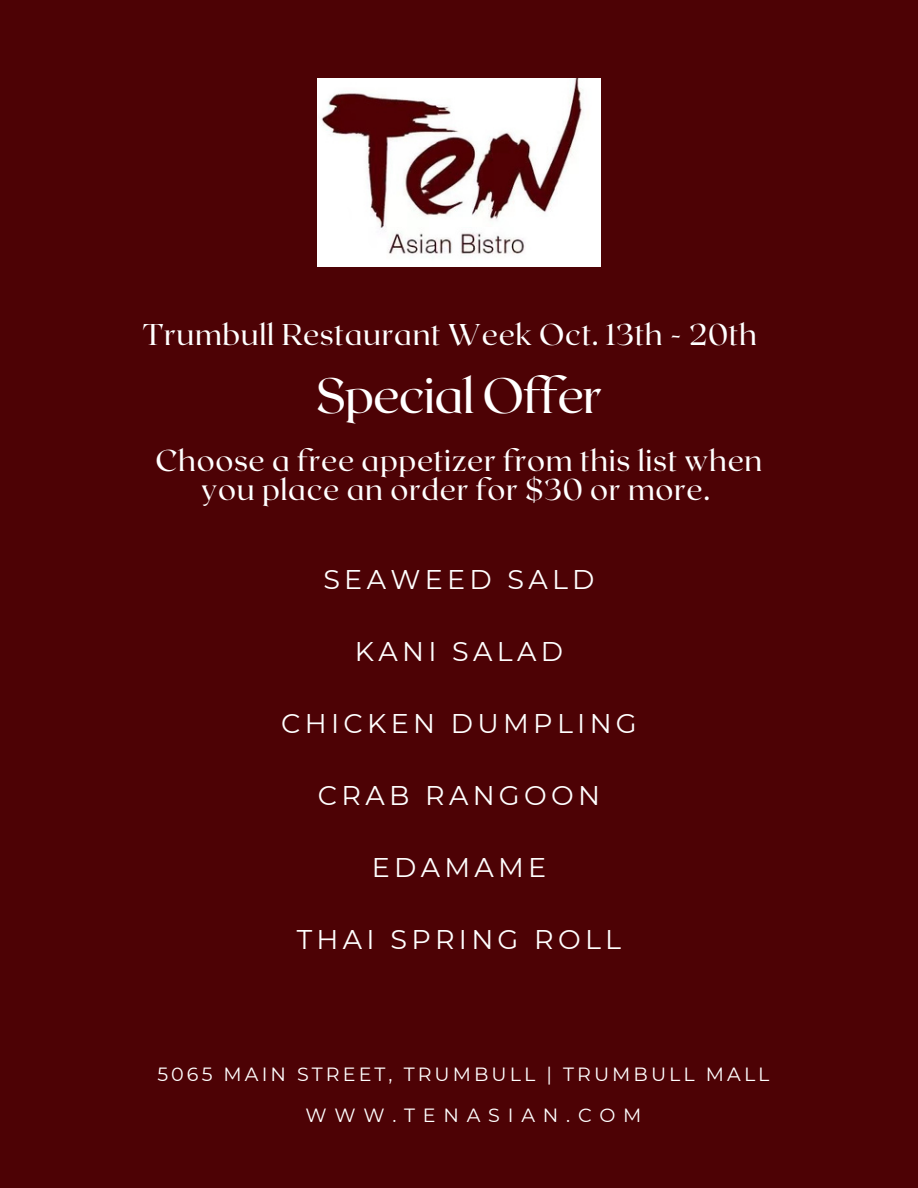
<style>
.page{position:relative;width:918px;height:1188px;background:#4d0205}
.page>*{position:absolute;margin:0;border:0;box-sizing:border-box;transform-origin:0 0}
.t1{font:49.5px "Roxborough CF";letter-spacing:-.02em;color:#fff}
.t2{font:30px/29.2px "Roxborough CF";letter-spacing:.025em;color:#fff;text-align:center}
.t3{font:27px "Montserrat";letter-spacing:.16em;color:#fff}
.t4{font:19.05px "Montserrat";letter-spacing:.16em;color:#fff}
.t5{font:19.05px "Montserrat";letter-spacing:.405em;color:#fff}
</style>
<div class="page">
<img style="left:318px;top:79px;width:282px;height:187px">
<p class="t2" style="left:143px;top:319px;width:616px">Trumbull Restaurant Week Oct. 13th - 20th</p>
<p class="t1" style="left:316px;top:363px;width:288px">Special Offer</p>
<p class="t2" style="left:156px;top:444px;width:608px">Choose a free appetizer from this list when you place an order for $30 or more.</p>
<p class="t3" style="left:323px;top:562px;width:273px">SEAWEED SALD</p>
<p class="t3" style="left:355px;top:634px;width:210px">KANI SALAD</p>
<p class="t3" style="left:281px;top:706px;width:357px">CHICKEN DUMPLING</p>
<p class="t3" style="left:318px;top:778px;width:284px">CRAB RANGOON</p>
<p class="t3" style="left:372px;top:850px;width:176px">EDAMAME</p>
<p class="t3" style="left:297px;top:922px;width:326px">THAI SPRING ROLL</p>
<p class="t4" style="left:157px;top:1062px;width:614px">5065 MAIN STREET, TRUMBULL | TRUMBULL MALL</p>
<p class="t5" style="left:305px;top:1104px;width:338px">WWW.TENASIAN.COM</p>
</div>
